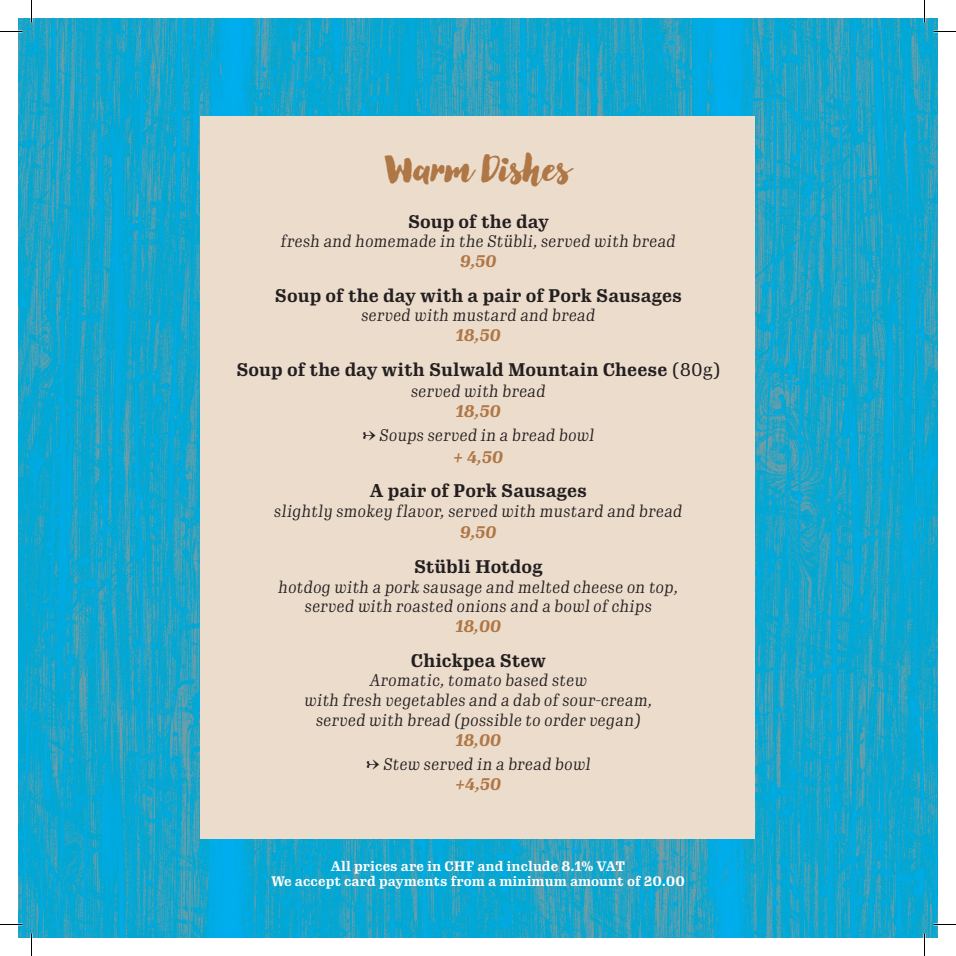
<style>
.page{position:relative;width:956px;height:956px;background:#fff}
.page>*{position:absolute;margin:0;border:0;box-sizing:border-box;transform-origin:0 0}
.Ü1{font:800 36px "Lullabies";color:#af7745}
.Gericht1{font:700 18px "Gimlet Micro Condensed";color:#231f20}
.Beschreibung1{font:italic 300 16.5px/19.8px "Gimlet Micro Condensed";color:#231f20;text-align:center}
.Preis1{font:italic 700 16.5px "Gimlet Micro Condensed";color:#af7745}
.Gericht1-2{font:italic 300 16.5px "Gimlet Micro Condensed";color:#231f20}
.Gericht1-3{font:italic 700 16.5px "Gimlet Micro Condensed";color:#af7745}
.t1{font:700 13.5px "Gimlet Micro Condensed";color:#fff}
.s1{font-weight:400}
</style>
<div class="page">
<img style="left:19px;top:19px;width:905px;height:918px">
<svg style="left:924px;top:19px;width:13px;height:918px;background:#17a4ca"></svg>
<div style="left:200px;top:117px;width:555px;height:722px;background:#ecdccc"></div>
<hr style="left:0;top:923px;width:22px;height:2px;background:#fff">
<hr style="left:933px;top:923px;width:23px;height:2px;background:#fff">
<hr style="left:923px;top:0;width:2px;height:23px;background:#fff">
<hr style="left:923px;top:933px;width:2px;height:23px;background:#fff">
<svg style="left:0;top:31px;width:22px;height:1px"></svg>
<svg style="left:933px;top:31px;width:23px;height:1px"></svg>
<svg style="left:0;top:924px;width:22px;height:1px"></svg>
<svg style="left:933px;top:924px;width:23px;height:1px"></svg>
<svg style="left:31px;top:0;width:1px;height:23px"></svg>
<svg style="left:31px;top:933px;width:1px;height:23px"></svg>
<svg style="left:924px;top:0;width:1px;height:23px"></svg>
<svg style="left:924px;top:933px;width:1px;height:23px"></svg>
<p class="Ü1" style="left:385px;top:145px;width:187px">Warm Dishes</p>
<p class="Gericht1" style="left:408px;top:209px;width:143px">Soup of the day</p>
<p class="Beschreibung1" style="left:281px;top:231px;width:397px">fresh and homemade in the Stübli, served with bread</p>
<p class="Preis1" style="left:460px;top:250px;width:38px">9,50</p>
<p class="Gericht1" style="left:275px;top:283px;width:409px">Soup of the day with a pair of Pork Sausages</p>
<p class="Gericht1-2" style="left:361px;top:304px;width:236px">served with mustard and bread</p>
<p class="Preis1" style="left:456px;top:324px;width:47px">18,50</p>
<p class="Gericht1" style="left:236px;top:356px;width:486px">Soup of the day with Sulwald Mountain Cheese <span class="s1">(80g)</span></p>
<p class="Beschreibung1" style="left:411px;top:380px;width:136px">served with bread</p>
<p class="Preis1" style="left:456px;top:399px;width:47px">18,50</p>
<p class="Beschreibung1" style="left:362px;top:424px;width:234px">➵ Soups served in a bread bowl</p>
<p class="Gericht1-3" style="left:454px;top:445px;width:51px">+ 4,50</p>
<p class="Gericht1" style="left:370px;top:478px;width:219px">A pair of Pork Sausages</p>
<p class="Beschreibung1" style="left:274px;top:500px;width:410px">slightly smokey flavor, served with mustard and bread</p>
<p class="Gericht1-3" style="left:460px;top:521px;width:38px">9,50</p>
<p class="Gericht1" style="left:414px;top:554px;width:130px">Stübli Hotdog</p>
<p class="Beschreibung1" style="left:279px;top:576px;width:401px">hotdog with a pork sausage and melted cheese on top, served with roasted onions and a bowl of chips</p>
<p class="Preis1" style="left:455px;top:615px;width:48px">18,00</p>
<p class="Gericht1" style="left:411px;top:647px;width:137px">Chickpea Stew</p>
<p class="Beschreibung1" style="left:305px;top:669px;width:350px">Aromatic, tomato based stew<br>with fresh vegetables and a dab of sour-cream, served with bread (possible to order vegan)</p>
<p class="Preis1" style="left:455px;top:728px;width:48px">18,00</p>
<p class="Beschreibung1" style="left:366px;top:753px;width:226px">➵ Stew served in a bread bowl</p>
<p class="Preis1" style="left:455px;top:772px;width:48px">+4,50</p>
<p class="t1" style="left:331px;top:857px;width:296px">All prices are in CHF and include 8.1% VAT</p>
<p class="t1" style="left:271px;top:872px;width:415px">We accept card payments from a minimum amount of 20.00</p>
</div>
